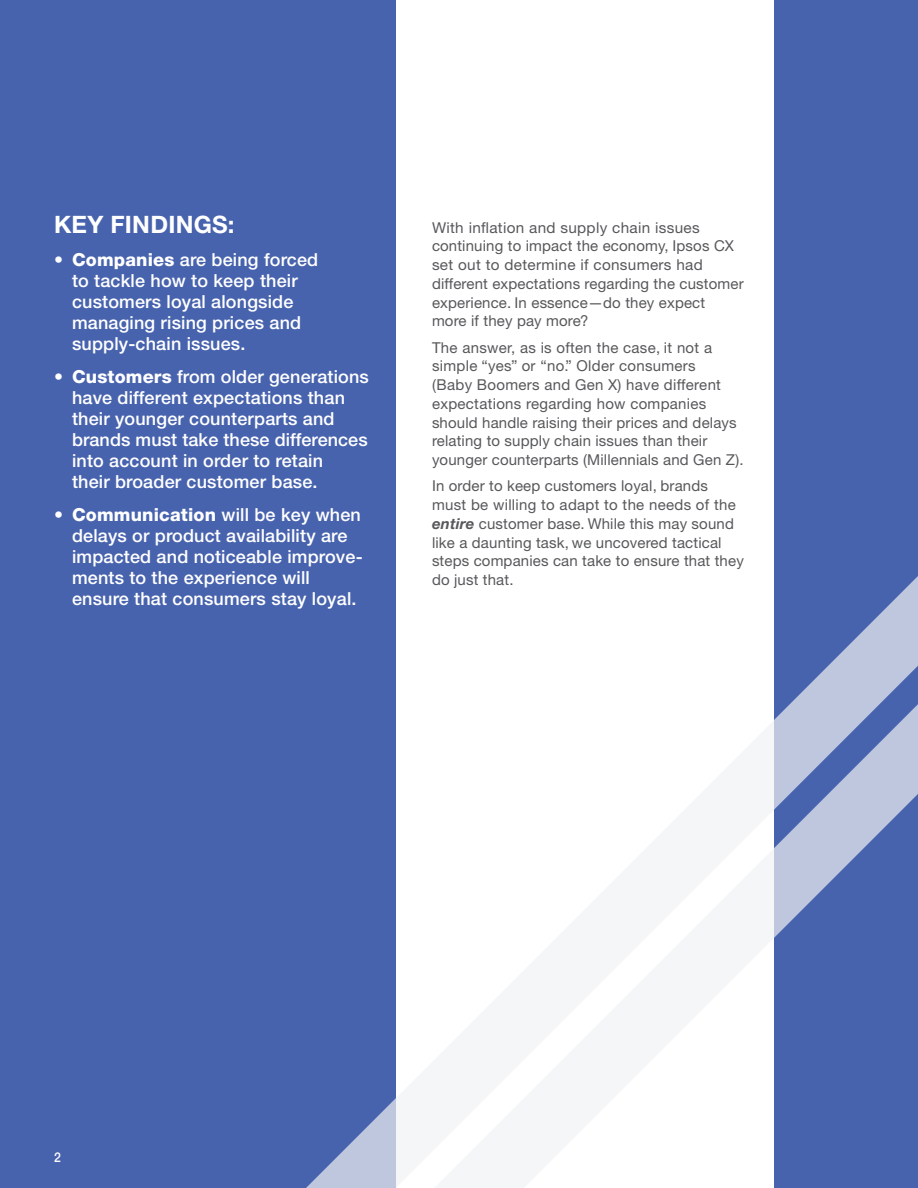
<style>
.page{position:relative;width:918px;height:1188px;background:#4863ae}
.page>*{position:absolute;margin:0;border:0;box-sizing:border-box;transform-origin:0 0}
.t1{font:700 24px "Helvetica Neue LT Std";letter-spacing:.01em;color:#fff}
.t2{font:500 18px/21px "Helvetica Neue LT Std";letter-spacing:.01em;color:#fff}
.t3{font:15px/18.8px "Helvetica Neue LT Std";letter-spacing:.01em;color:#57585a}
.t4{font:500 13.5px "Helvetica Neue LT Std";color:#fff;scale:.9 1}
.s1{font-weight:800}
.s2{font-weight:700;font-style:italic}
</style>
<div class="page">
<div style="left:396px;top:0;width:378px;height:1188px;background:#fff"></div>
<svg style="left:306px;top:576px;width:612px;height:612px"></svg>
<h1 class="t1" style="left:54px;top:210px;width:182px">KEY FINDINGS:</h1>
<p class="t2" style="left:72px;top:249px;width:248px;text-indent:-18px">• <span class="s1">Companies</span> are being forced to tackle how to keep their customers loyal alongside managing rising prices and supply-chain issues.</p>
<p class="t2" style="left:72px;top:366px;width:298px;text-indent:-18px">• <span class="s1">Customers</span> from older generations have different expectations than their younger counterparts and brands must take these differences into account in order to retain<br>their broader customer base.</p>
<p class="t2" style="left:72px;top:504px;width:292px;text-indent:-18px">• <span class="s1">Communication</span> will be key when delays or product availability are impacted and noticeable improve&shy;ments to the experience will ensure that consumers stay loyal.</p>
<p class="t3" style="left:432px;top:218px;width:313px">With inflation and supply chain issues continuing to impact the economy, Ipsos CX set out to determine if consumers had different expectations regarding the customer experience. In essence—do they expect<br>more if they pay more?</p>
<p class="t3" style="left:432px;top:338px;width:313px">The answer, as is often the case, it not a simple “yes” or “no.” Older consumers<br>(Baby Boomers and Gen X) have different expectations regarding how companies should handle raising their prices and delays relating to supply chain issues than their younger counterparts (Millennials and Gen Z).</p>
<p class="t3" style="left:432px;top:477px;width:313px">In order to keep customers loyal, brands must be willing to adapt to the needs of the <span class="s2">entire</span> customer base. While this may sound like a daunting task, we uncovered tactical steps companies can take to ensure that they do just that.</p>
<p class="t4" style="left:54px;top:1149px;width:9px">2</p>
</div>
